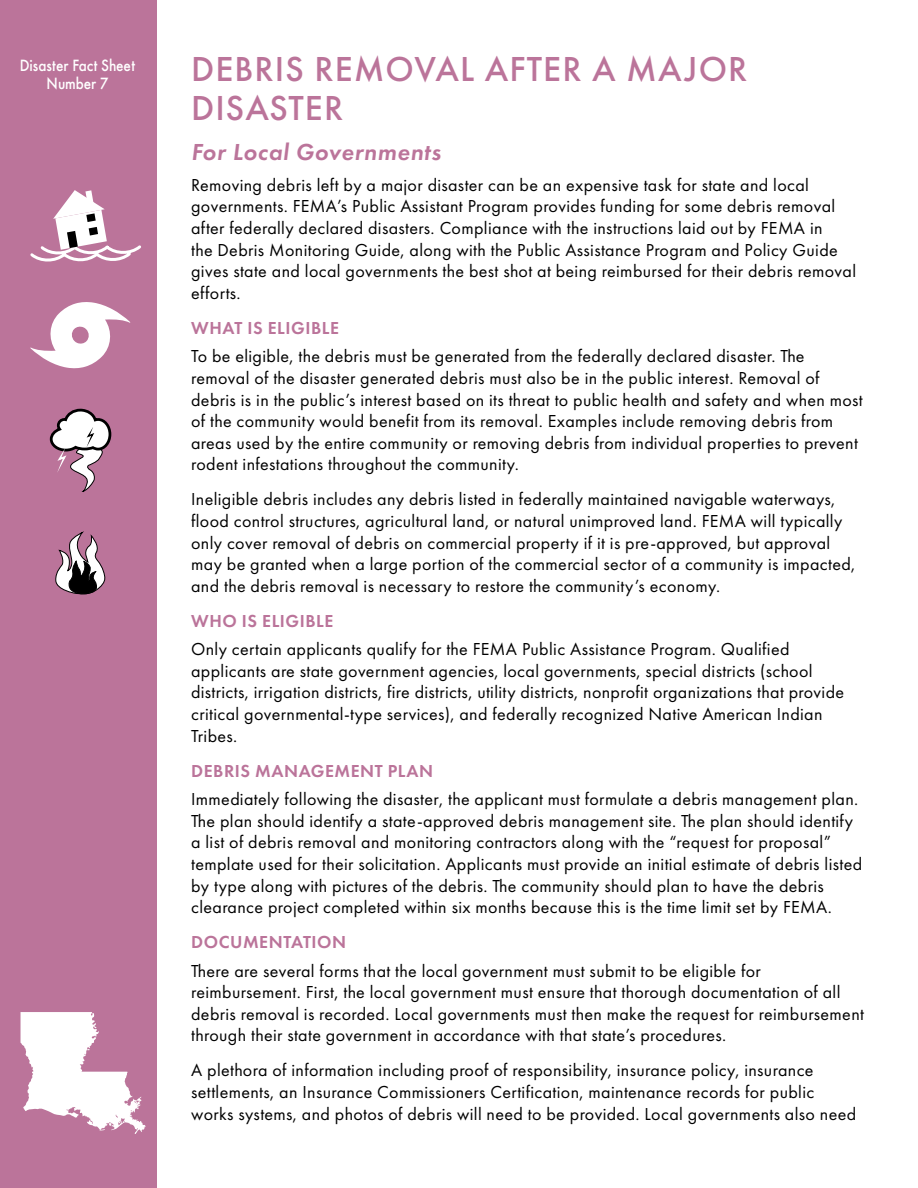
<style>
.page{position:relative;width:918px;height:1188px;background:#fff}
.page>*{position:absolute;margin:0;border:0;box-sizing:border-box;transform-origin:0 0}
.t1{font:500 36px/39px "Futura PT";letter-spacing:.03em;color:#bb749a}
.t2{font:italic 600 24px "Futura PT";letter-spacing:.03em;color:#bb749a}
.t3{font:18px/21.6px "Futura PT";letter-spacing:.02em;color:#000}
.t4{font:600 18px "Futura PT";letter-spacing:.03em;color:#bb749a}
.t5{font:500 15px/18px "Futura";letter-spacing:-.01em;color:#fff;text-align:center;scale:.9 1}
</style>
<div class="page">
<div style="left:0;top:0;width:157px;height:1188px;background:#bb749a"></div>
<svg style="left:30px;top:302px;width:100px;height:67px"></svg>
<svg style="left:21px;top:1012px;width:125px;height:122px"></svg>
<svg style="left:30px;top:190px;width:111px;height:72px"></svg>
<svg style="left:49px;top:408px;width:63px;height:84px"></svg>
<svg style="left:55px;top:533px;width:51px;height:62px"></svg>
<p class="t5" style="left:20px;top:56px;width:129px">Disaster Fact Sheet<br>Number 7</p>
<h1 class="t1" style="left:191px;top:50px;width:558px">DEBRIS REMOVAL AFTER A MAJOR<br>DISASTER</h1>
<h2 class="t2" style="left:191px;top:137px;width:251px">For Local Governments</h2>
<p class="t3" style="left:191px;top:174px;width:666px">Removing debris left by a major disaster can be an expensive task for state and local governments. FEMA’s Public Assistant Program provides funding for some debris removal after federally declared disasters. Compliance with the instructions laid out by FEMA in<br>the Debris Monitoring Guide, along with the Public Assistance Program and Policy Guide gives state and local governments the best shot at being reimbursed for their debris removal efforts.</p>
<p class="t4" style="left:191px;top:317px;width:149px">WHAT IS ELIGIBLE</p>
<p class="t3" style="left:191px;top:345px;width:673px">To be eligible, the debris must be generated from the federally declared disaster. The removal of the disaster generated debris must also be in the public interest. Removal of debris is in the public’s interest based on its threat to public health and safety and when most of the community would benefit from its removal. Examples include removing debris from areas used by the entire community or removing debris from individual properties to prevent rodent infestations throughout the community.</p>
<p class="t3" style="left:191px;top:489px;width:666px">Ineligible debris includes any debris listed in federally maintained navigable waterways, flood control structures, agricultural land, or natural unimproved land. FEMA will typically only cover removal of debris on commercial property if it is pre-approved, but approval may be granted when a large portion of the commercial sector of a community is impacted, and the debris removal is necessary to restore the community’s economy.</p>
<p class="t4" style="left:191px;top:610px;width:144px">WHO IS ELIGIBLE</p>
<p class="t3" style="left:191px;top:638px;width:655px">Only certain applicants qualify for the FEMA Public Assistance Program. Qualified applicants are state government agencies, local governments, special districts (school districts, irrigation districts, fire districts, utility districts, nonprofit organizations that provide critical governmental-type services), and federally recognized Native American Indian Tribes.</p>
<p class="t4" style="left:191px;top:759px;width:243px">DEBRIS MANAGEMENT PLAN</p>
<p class="t3" style="left:191px;top:788px;width:673px">Immediately following the disaster, the applicant must formulate a debris management plan.<br>The plan should identify a state-approved debris management site. The plan should identify a list of debris removal and monitoring contractors along with the “request for proposal” template used for their solicitation. Applicants must provide an initial estimate of debris listed by type along with pictures of the debris. The community should plan to have the debris clearance project completed within six months because this is the time limit set by FEMA.</p>
<p class="t4" style="left:191px;top:931px;width:156px">DOCUMENTATION</p>
<p class="t3" style="left:191px;top:960px;width:674px">There are several forms that the local government must submit to be eligible for reimbursement. First, the local government must ensure that thorough documentation of all debris removal is recorded. Local governments must then make the request for reimbursement through their state government in accordance with that state’s procedures.</p>
<p class="t3" style="left:191px;top:1060px;width:667px">A plethora of information including proof of responsibility, insurance policy, insurance settlements, an Insurance Commissioners Certification, maintenance records for public works systems, and photos of debris will need to be provided. Local governments also need</p>
</div>
